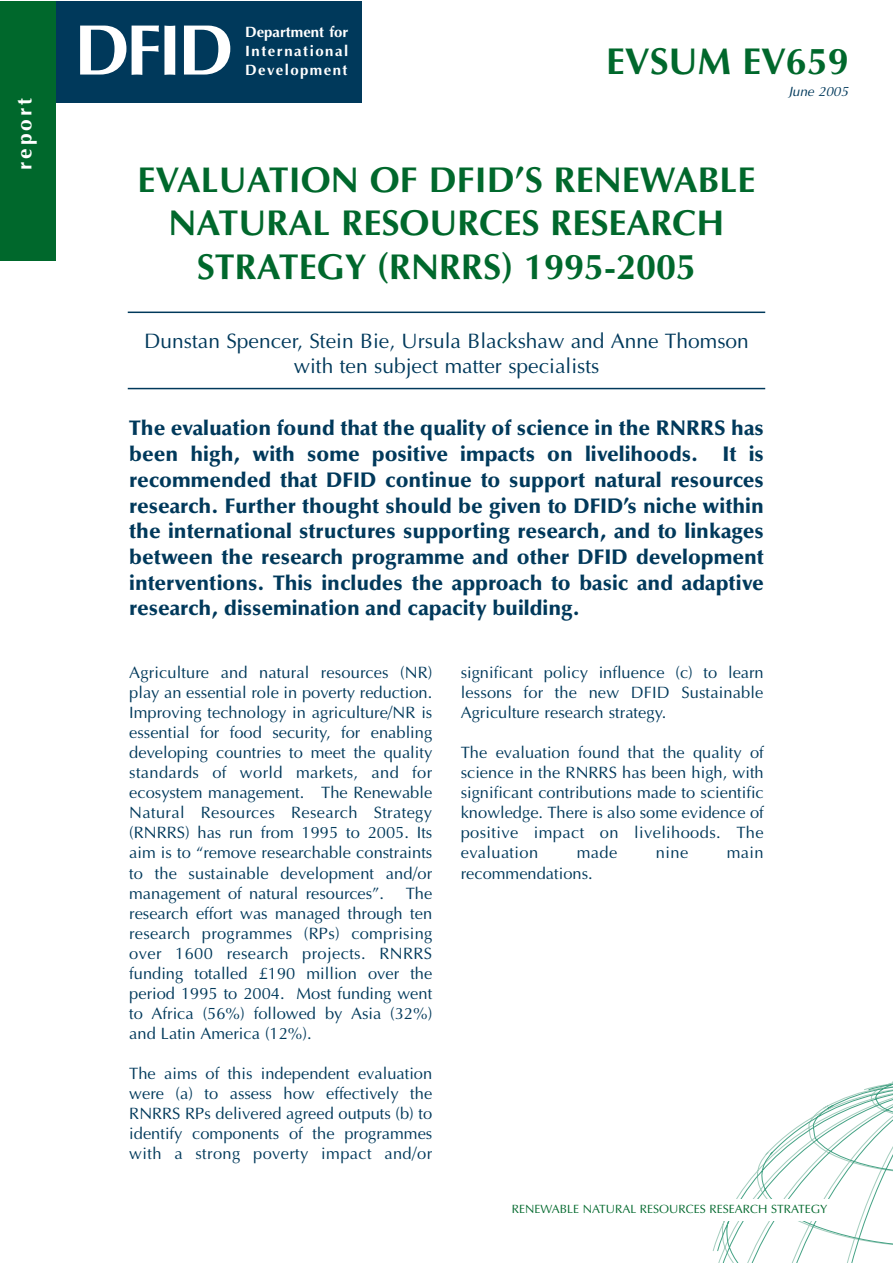
<style>
.page{position:relative;width:893px;height:1263px;background:#fff}
.page>*{position:absolute;margin:0;border:0;box-sizing:border-box;transform-origin:0 0}
.t1{font:700 71.85px "Optima";color:#fff}
.t2{font:700 37.5px "Optima";color:#00682c}
.t3{font:700 36px/43.8px "Optima";color:#00682c;text-align:center}
.t4{font:900 21px/25.7px "Optima";color:#00395b;text-align:justify}
.t5{font:21px/25.5px "Optima";color:#00395b;text-align:center}
.t6{font:700 21px "Optima";letter-spacing:.14em;color:#fff}
.t7{font:16.5px/20.1px "Optima";color:#00395b;text-align:justify}
.t8{font:700 15px/19px "Optima";letter-spacing:.095em;color:#fff;text-align:justify}
.t9{font:italic 13.5px "Optima";color:#00395b}
.t10{font:12px "Optima";color:#00682c}
.s1{font-style:inherit}
</style>
<div class="page">
<svg style="left:712px;top:1082px;width:180px;height:181px"></svg>
<div style="left:236px;top:1199px;width:593px;height:22px;background:#fff"></div>
<div style="left:55px;top:2px;width:306px;height:101px;background:#00395b"></div>
<div style="left:0;top:2px;width:55px;height:259px;background:#00682c"></div>
<hr style="left:128px;top:312px;width:637px;height:1px;background:#00395b">
<hr style="left:128px;top:388px;width:637px;height:1px;background:#00395b">
<p class="t6" style="left:16px;top:170px;width:73px;rotate:-90deg">report</p>
<h1 class="t1" style="left:74px;top:20px;width:161px">DFID</h1>
<p class="t8" style="left:245px;top:24px;width:105px">Department for International Development</p>
<h2 class="t2" style="left:606px;top:46px;width:244px">EVSUM EV659</h2>
<p class="t9" style="left:788px;top:86px;width:61px">June 2005</p>
<h3 class="t3" style="left:137px;top:161px;width:619px">EVALUATION OF DFID’S RENEWABLE<br>NATURAL RESOURCES RESEARCH<br>STRATEGY (RNRRS) 1995-200<span class="s1">5</span></h3>
<p class="t5" style="left:144px;top:330px;width:606px">Dunstan Spencer, Stein Bie, Ursula Blackshaw and Anne Thomson with ten subject matter specialists</p>
<p class="t4" style="left:129px;top:417px;width:636px">The evaluation found that the quality of science in the RNRRS has been high, with some positive impacts on livelihoods. It is recommended that DFID continue to support natural resources research. Further thought should be given to DFID’s niche within the international structures supporting research, and to linkages between the research programme and other DFID development interventions. This includes the approach to basic and adaptive research, dissemination and capacity building.</p>
<p class="t7" style="left:129px;top:664px;width:305px">Agriculture and natural resources (NR) play an essential role in poverty reduction.<br>Improving technology in agriculture/NR is essential for food security, for enabling developing countries to meet the quality standards of world markets, and for ecosystem management. The Renewable Natural Resources Research Strategy (RNRRS) has run from 1995 to 2005. Its aim is to “remove researchable constraints to the sustainable development and/or management of natural resources”.</p>
<p class="t7" style="left:129px;top:885px;width:304px;text-indent:276px">The research effort was managed through ten research programmes (RPs) comprising over 1600 research projects. RNRRS funding totalled £190 million over the period 1995 to 2004. Most funding went to Africa (56%) followed by Asia (32%) and Latin America (12%).</p>
<p class="t7" style="left:129px;top:1065px;width:304px">The aims of this independent evaluation were (a) to assess how effectively the RNRRS RPs delivered agreed outputs (b) to identify components of the programmes with a strong poverty impact and/or</p>
<p class="t7" style="left:460px;top:664px;width:304px">significant policy influence (c) to learn lessons for the new DFID Sustainable Agriculture research strategy.</p>
<p class="t7" style="left:460px;top:744px;width:304px">The evaluation found that the quality of science in the RNRRS has been high, with significant contributions made to scientific knowledge. There is also some evidence of positive impact on livelihoods. The evaluation</p>
<p class="t7" style="left:577px;top:844px;width:42px">made</p>
<p class="t7" style="left:656px;top:844px;width:34px">nine</p>
<p class="t7" style="left:726px;top:844px;width:38px">main</p>
<p class="t7" style="left:460px;top:864px;width:133px">recommendations.</p>
<p class="t10" style="left:511px;top:1204px;width:317px">RENEWABLE NATURAL RESOURCES RESEARCH STRATEGY</p>
</div>
